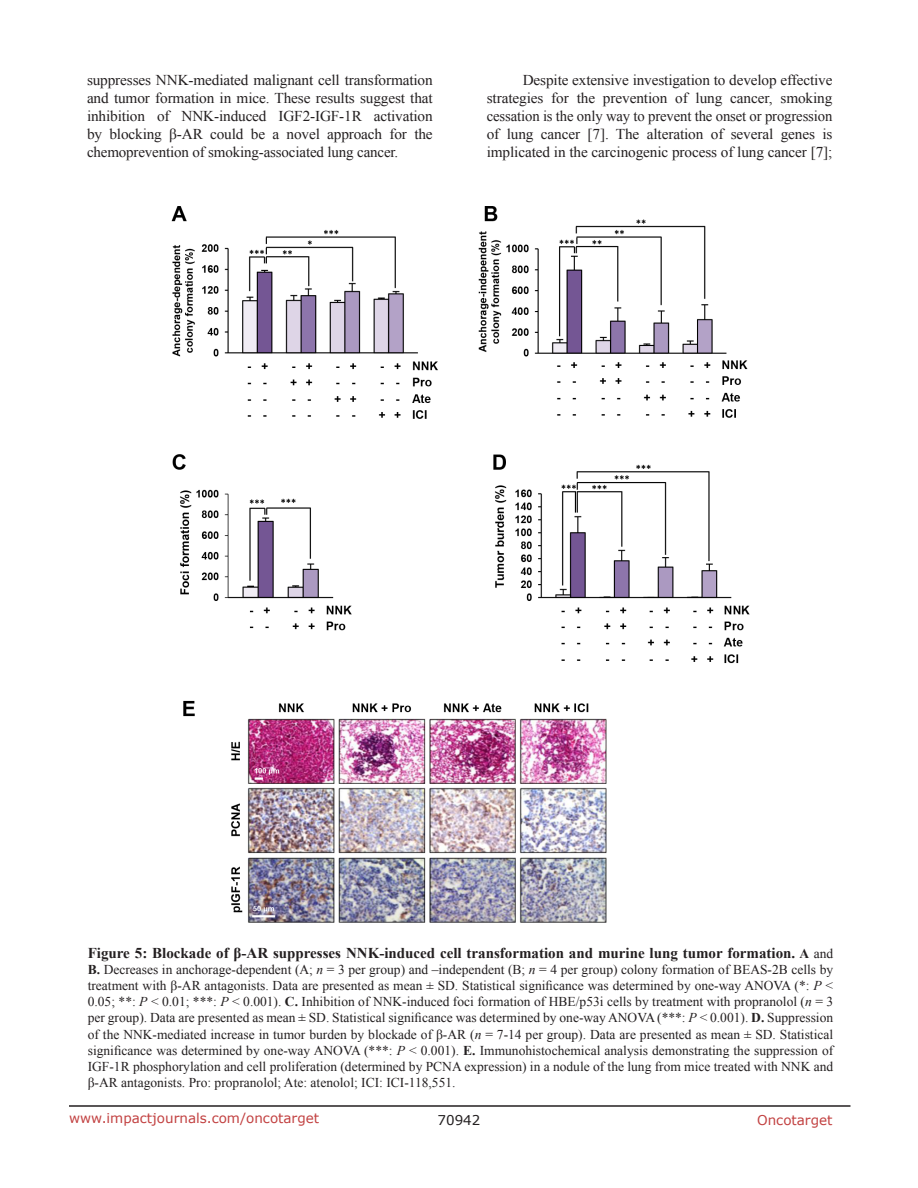
<style>
.page{position:relative;width:918px;height:1188px;background:#fff}
.page>*{position:absolute;margin:0;border:0;box-sizing:border-box;transform-origin:0 0}
.BodyText{font:15px/18px "Times New Roman";letter-spacing:-.01em;color:#231f20;text-align:justify}
.figuretext{font:700 15px "Times New Roman";color:#231f20}
.figuretext-2{font:13.5px/16.2px "Times New Roman";color:#231f20;text-align:justify}
.t1{font:13.5px "Verdana";color:#c24141}
.t2{font:13.5px "Verdana";color:#231f20}
.s1{font-size:13.5px}
.s2{font-weight:400;font-size:13.5px}
.s3{font-weight:700}
.s4{font-style:italic}
</style>
<div class="page">
<hr style="left:69px;top:1105px;width:781px;height:2px;background:#231f20">
<img style="left:171px;top:206px;width:579px;height:717px">
<p class="BodyText" style="left:87px;top:71px;width:347px">suppresses NNK-mediated malignant cell transformation and tumor formation in mice. These results suggest that inhibition of NNK-induced IGF2-IGF-1R activation by blocking β-AR could be a novel approach for the chemoprevention of smoking-associated lung cancer.</p>
<p class="BodyText" style="left:487px;top:71px;width:347px;text-indent:36px">Despite extensive investigation to develop effective strategies for the prevention of lung cancer, smoking cessation is the only way to prevent the onset or progression of lung cancer [7]. The alteration of several genes is implicated in the carcinogenic process of lung cancer [7];</p>
<p class="figuretext" style="left:88px;top:942px;width:747px">Figure 5: Blockade of β-AR suppresses NNK-induced cell transformation and murine lung tumor formation. <span class="s1">A</span> <span class="s2">and</span></p>
<p class="figuretext-2" style="left:88px;top:961px;width:747px"><span class="s3">B.</span> Decreases in anchorage-dependent (A; <span class="s4">n</span> = 3 per group) and –independent (B; <span class="s4">n</span> = 4 per group) colony formation of BEAS-2B cells by treatment with β-AR antagonists. Data are presented as mean ± SD. Statistical significance was determined by one-way ANOVA (*: <span class="s4">P</span> &lt; 0.05; **: <span class="s4">P</span> &lt; 0.01; ***: <span class="s4">P</span> &lt; 0.001). <span class="s3">C.</span> Inhibition of NNK-induced foci formation of HBE/p53i cells by treatment with propranolol (<span class="s4">n</span> = 3 per group). Data are presented as mean ± SD. Statistical significance was determined by one-way ANOVA (***: <span class="s4">P</span> &lt; 0.001). <span class="s3">D.</span> Suppression of the NNK-mediated increase in tumor burden by blockade of β-AR (<span class="s4">n</span> = 7-14 per group). Data are presented as mean ± SD. Statistical significance was determined by one-way ANOVA (***: <span class="s4">P</span> &lt; 0.001). <span class="s3">E.</span> Immunohistochemical analysis demonstrating the suppression of IGF-1R phosphorylation and cell proliferation (determined by PCNA expression) in a nodule of the lung from mice treated with NNK and β-AR antagonists. Pro: propranolol; Ate: atenolol; ICI: ICI-118,551.</p>
<p class="t1" style="left:69px;top:1109px;width:252px">www.impactjournals.com/oncotarget</p>
<p class="t2" style="left:438px;top:1111px;width:44px">70942</p>
<p class="t1" style="left:757px;top:1111px;width:77px">Oncotarget</p>
</div>
